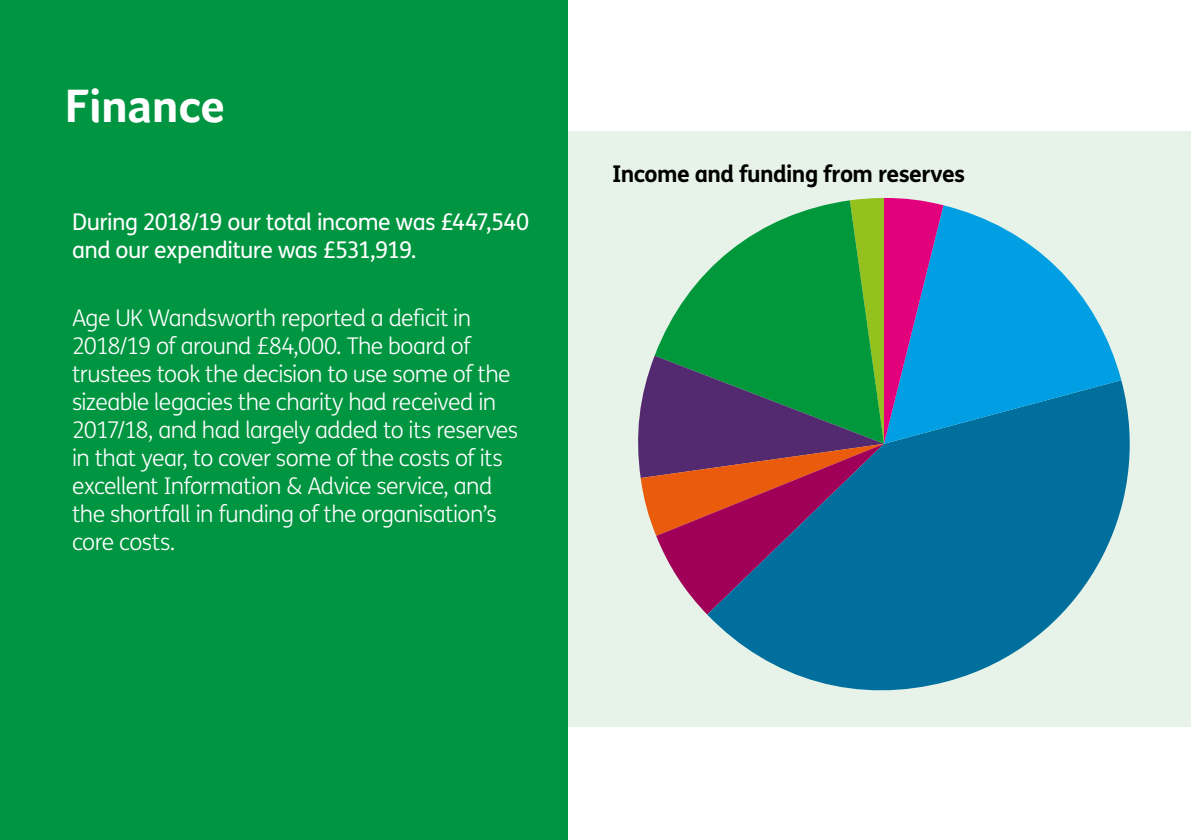
<style>
.page{position:relative;width:1191px;height:840px;background:#fff}
.page>*{position:absolute;margin:0;border:0;box-sizing:border-box;transform-origin:0 0}
.t1{font:700 48px "Foco";letter-spacing:-.01em;color:#fff}
.t2{font:300 23px/28px "FS Me";letter-spacing:-.025em;color:#fff}
.t3{font:23px/28px "FS Me";letter-spacing:-.03em;color:#fff}
.t4{font:700 23px "FS Me";letter-spacing:-.025em;color:#000}
</style>
<div class="page">
<div style="left:565px;top:130px;width:626px;height:596px;background:#e7f3e8"></div>
<div style="left:0;top:0;width:567px;height:839px;background:#009641"></div>
<svg style="left:707px;top:380px;width:423px;height:311px;fill:#006f9e"></svg>
<svg style="left:943px;top:205px;width:178px;height:238px;fill:#009fe3"></svg>
<svg style="left:638px;top:198px;width:305px;height:416px;background:#577677"></svg>
<h1 class="t1" style="left:65px;top:78px;width:161px">Finance</h1>
<p class="t3" style="left:72px;top:207px;width:458px">During 2018/19 our total income was £447,540 and our expenditure was £531,919.</p>
<p class="t2" style="left:72px;top:302px;width:447px">Age UK Wandsworth reported a deficit in 2018/19 of around £84,000. The board of trustees took the decision to use some of the sizeable legacies the charity had received in 2017/18, and had largely added to its reserves in that year, to cover some of the costs of its excellent Information &amp; Advice service, and the shortfall in funding of the organisation’s core costs.</p>
<p class="t4" style="left:612px;top:156px;width:354px">Income and funding from reserves</p>
</div>
